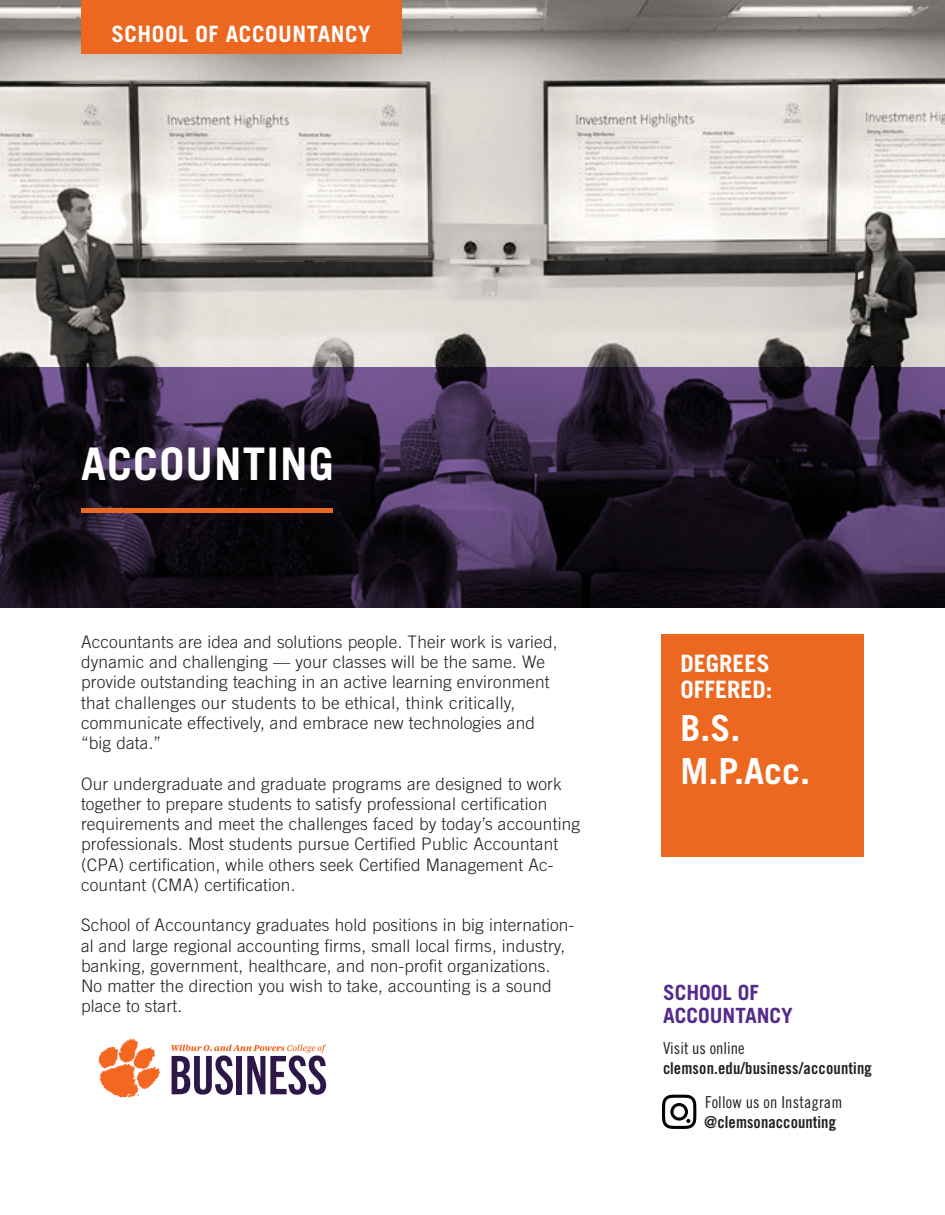
<style>
.page{position:relative;width:945px;height:1215px;background:#fff}
.page>*{position:absolute;margin:0;border:0;box-sizing:border-box;transform-origin:0 0}
.t1{font:700 45px "Trade Gothic LT Std";letter-spacing:.025em;color:#fff}
.t2{font:700 36px "Trade Gothic LT Std";color:#fff}
.t3{font:700 24px "Trade Gothic LT Std";color:#fff}
.t4{font:700 22.5px "Trade Gothic LT Std";letter-spacing:.025em;color:#fff}
.t5{font:700 21px "Trade Gothic LT Std";color:#542a8b}
.t6{font:300 17.25px/20.2px "Trade Gothic LT Std";letter-spacing:.01em;color:#231f20}
.t7{font:16.5px "Trade Gothic LT Std Bd Cn 20";letter-spacing:.01em;color:#231f20}
.t8{font:16.5px "Trade Gothic LT Std Cn 18";letter-spacing:.01em;color:#231f20}
</style>
<div class="page">
<img style="left:0;top:0;width:945px;height:367px">
<div style="left:81px;top:0;width:320px;height:54px;background:#ec6820"></div>
<svg style="left:0;top:367px;width:945px;height:240px"></svg>
<div style="left:81px;top:508px;width:251px;height:5px;background:#ec6820"></div>
<div style="left:662px;top:634px;width:202px;height:223px;background:#ec6820"></div>
<svg style="left:171px;top:1044px;width:155px;height:51px"></svg>
<svg style="left:99px;top:1039px;width:61px;height:59px"></svg>
<svg style="left:662px;top:1095px;width:34px;height:34px"></svg>
<p class="t4" style="left:111px;top:20px;width:261px">SCHOOL OF ACCOUNTANCY</p>
<p class="t1" style="left:81px;top:437px;width:254px">ACCOUNTING</p>
<p class="t6" style="left:81px;top:631px;width:478px">Accountants are idea and solutions people. Their work is varied, dynamic and challenging — your classes will be the same. We provide outstanding teaching in an active learning environment that challenges our students to be ethical, think critically, communicate effectively, and embrace new technologies and “big data.”</p>
<p class="t6" style="left:81px;top:773px;width:501px">Our undergraduate and graduate programs are designed to work together to prepare students to satisfy professional certification requirements and meet the challenges faced by today’s accounting professionals. Most students pursue Certified Public Accountant (CPA) certification, while others seek Certified Management Ac&shy;countant (CMA) certification.</p>
<p class="t6" style="left:81px;top:915px;width:495px">School of Accountancy graduates hold positions in big internation&shy;al and large regional accounting firms, small local firms, industry, banking, government, healthcare, and non-profit organizations.<br>No matter the direction you wish to take, accounting is a sound place to start.</p>
<p class="t3" style="left:681px;top:649px;width:91px">DEGREES</p>
<p class="t3" style="left:681px;top:675px;width:94px">OFFERED:</p>
<p class="t2" style="left:681px;top:706px;width:62px">B.S.</p>
<p class="t2" style="left:681px;top:749px;width:131px">M.P.Acc.</p>
<p class="t5" style="left:663px;top:980px;width:97px">SCHOOL OF</p>
<p class="t5" style="left:663px;top:1002px;width:131px">ACCOUNTANCY</p>
<p class="t8" style="left:663px;top:1039px;width:83px">Visit us online</p>
<p class="t7" style="left:663px;top:1058px;width:210px">clemson.edu/business/accounting</p>
<p class="t8" style="left:705px;top:1093px;width:139px">Follow us on Instagram</p>
<p class="t7" style="left:704px;top:1112px;width:133px">@clemsonaccounting</p>
</div>
